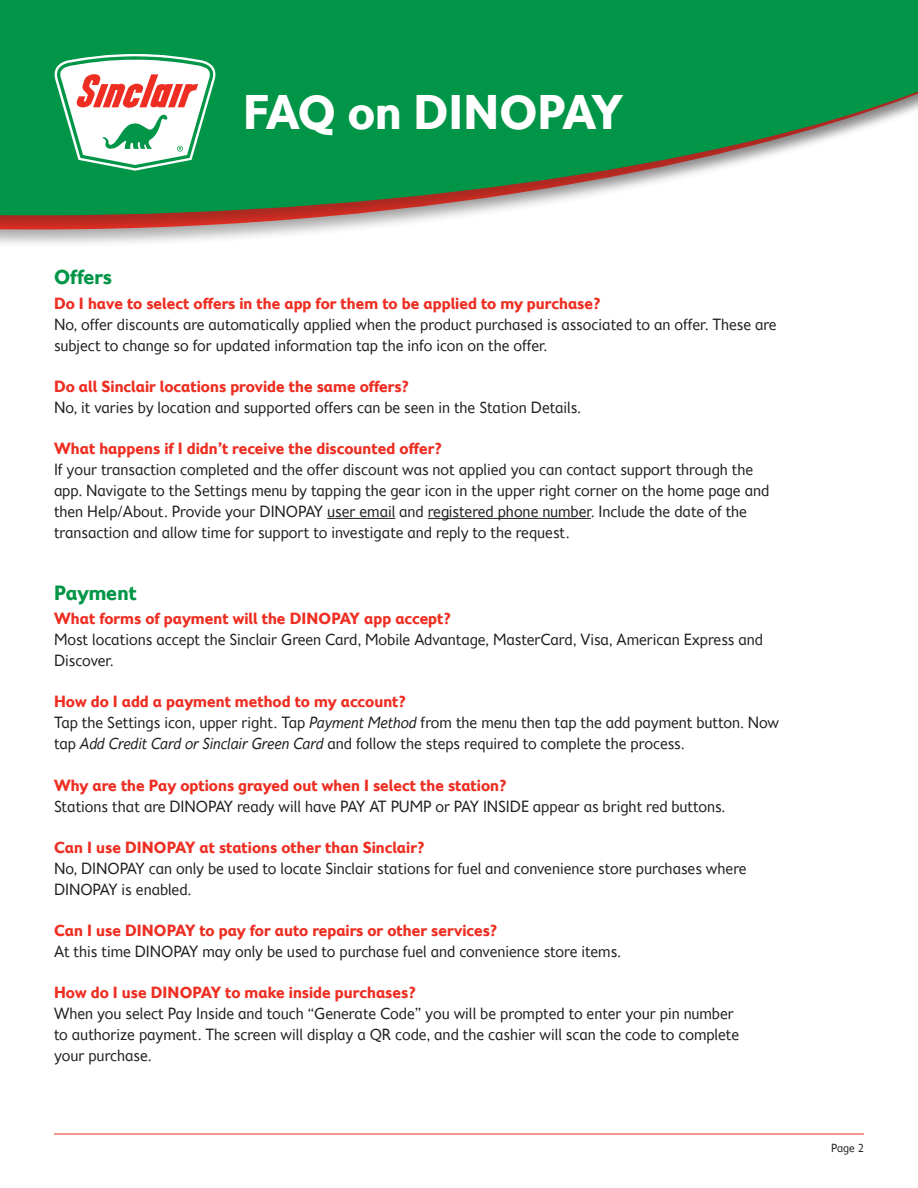
<style>
.page{position:relative;width:918px;height:1188px;background:#fff}
.page>*{position:absolute;margin:0;border:0;box-sizing:border-box;transform-origin:0 0}
.t1{font:700 49.5px "Fiendstar";letter-spacing:-.02em;color:#fff}
.t2{font:700 21px "Fiendstar";letter-spacing:-.015em;color:#009547}
.t3{font:16.5px/21px "Fiendstar";letter-spacing:-.015em;color:#231f20}
.t4{font:700 16.5px "Fiendstar";letter-spacing:-.015em;color:#ee2e22}
.t5{font:12px "Fiendstar";color:#231f20}
.s1{font-style:italic}
</style>
<div class="page">
<div style="left:0;top:0;width:918px;height:249px;background:#231f20;opacity:.33"></div>
<div style="left:0;top:0;width:918px;height:235px;background:#231f20;opacity:.33"></div>
<svg style="left:0;top:0;width:918px;height:215px;background:#299f5f"></svg>
<svg style="left:54px;top:54px;width:162px;height:117px"></svg>
<hr style="left:54px;top:1134px;width:810px;height:1px;background:#ee2e22">
<hr style="left:327px;top:518px;width:68px;height:1px;background:#231f20">
<hr style="left:428px;top:518px;width:163px;height:1px;background:#231f20">
<p class="t1" style="left:243px;top:84px;width:382px">FAQ on DINOPAY</p>
<p class="t2" style="left:54px;top:265px;width:60px">Offers</p>
<p class="t4" style="left:54px;top:294px;width:548px">Do I have to select offers in the app for them to be applied to my purchase?</p>
<p class="t3" style="left:54px;top:314px;width:724px">No, offer discounts are automatically applied when the product purchased is associated to an offer. These are subject to change so for updated information tap the info icon on the offer.</p>
<p class="t4" style="left:54px;top:377px;width:356px">Do all Sinclair locations provide the same offers?</p>
<p class="t3" style="left:54px;top:397px;width:529px">No, it varies by location and supported offers can be seen in the Station Details.</p>
<p class="t4" style="left:54px;top:439px;width:389px">What happens if I didn’t receive the discounted offer?</p>
<p class="t3" style="left:54px;top:459px;width:717px">If your transaction completed and the offer discount was not applied you can contact support through the app. Navigate to the Settings menu by tapping the gear icon in the upper right corner on the home page and then Help/About. Provide your DINOPAY user email and registered phone number. Include the date of the transaction and allow time for support to investigate and reply to the request.</p>
<p class="t2" style="left:54px;top:581px;width:85px">Payment</p>
<p class="t4" style="left:54px;top:609px;width:398px">What forms of payment will the DINOPAY app accept?</p>
<p class="t3" style="left:54px;top:629px;width:711px">Most locations accept the Sinclair Green Card, Mobile Advantage, MasterCard, Visa, American Express and<br>Discover.</p>
<p class="t4" style="left:54px;top:692px;width:353px">How do I add a payment method to my account?</p>
<p class="t3" style="left:54px;top:712px;width:727px">Tap the Settings icon, upper right. Tap <span class="s1">Payment Method</span> from the menu then tap the add payment button. Now tap <span class="s1">Add Credit Card or Sinclair Green Card</span> and follow the steps required to complete the process.</p>
<p class="t4" style="left:54px;top:775px;width:454px">Why are the Pay options grayed out when I select the station?</p>
<p class="t3" style="left:54px;top:795px;width:673px">Stations that are DINOPAY ready will have PAY AT PUMP or PAY INSIDE appear as bright red buttons.</p>
<p class="t4" style="left:54px;top:838px;width:372px">Can I use DINOPAY at stations other than Sinclair?</p>
<p class="t3" style="left:54px;top:858px;width:694px">No, DINOPAY can only be used to locate Sinclair stations for fuel and convenience store purchases where<br>DINOPAY is enabled.</p>
<p class="t4" style="left:54px;top:921px;width:445px">Can I use DINOPAY to pay for auto repairs or other services?</p>
<p class="t3" style="left:54px;top:941px;width:569px">At this time DINOPAY may only be used to purchase fuel and convenience store items.</p>
<p class="t4" style="left:54px;top:983px;width:363px">How do I use DINOPAY to make inside purchases?</p>
<p class="t3" style="left:54px;top:1003px;width:687px">When you select Pay Inside and touch “Generate Code” you will be prompted to enter your pin number to authorize payment. The screen will display a QR code, and the cashier will scan the code to complete your purchase.</p>
<p class="t5" style="left:831px;top:1142px;width:34px">Page 2</p>
</div>
